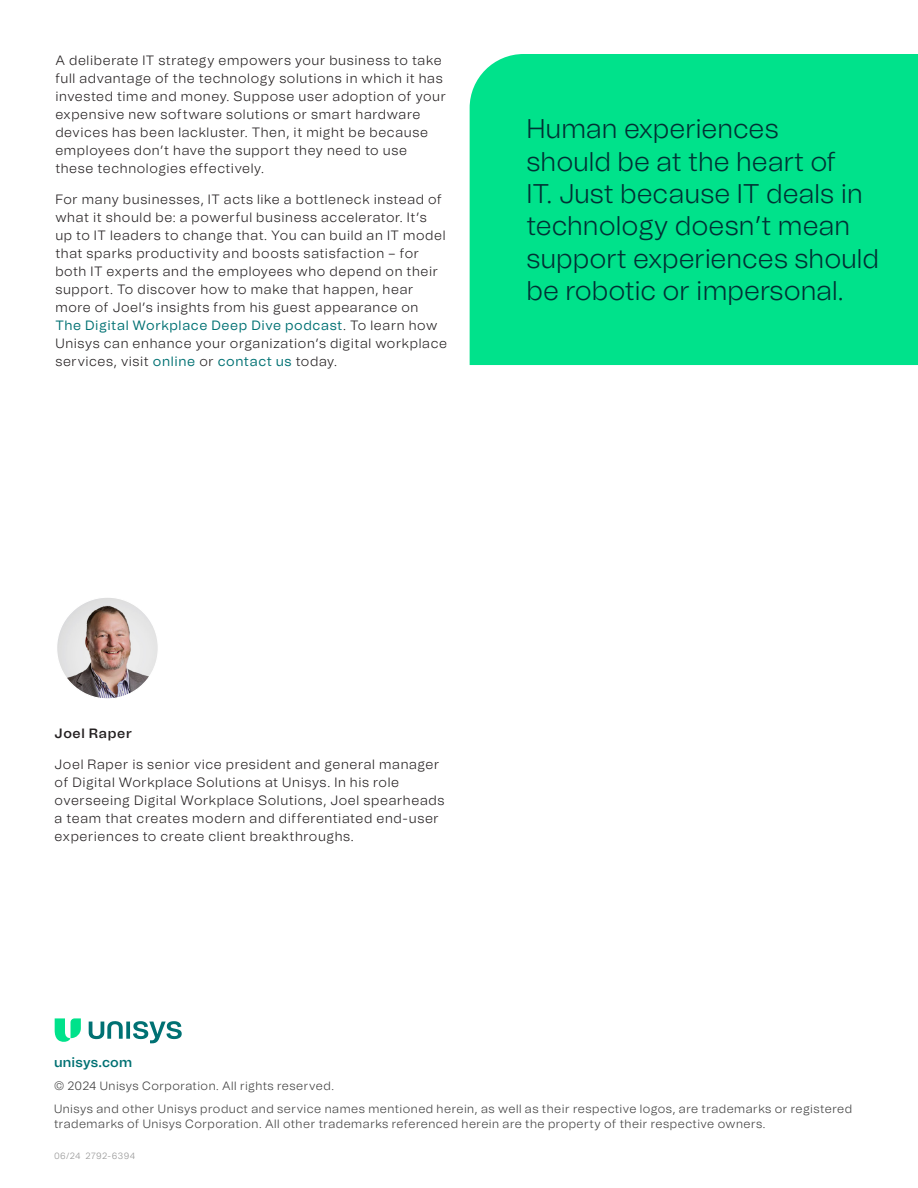
<style>
.page{position:relative;width:918px;height:1188px;background:#fff}
.page>*{position:absolute;margin:0;border:0;box-sizing:border-box;transform-origin:0 0}
.Call_out_Headline{font:300 27px/32.4px "Unisys";color:#003134}
.Body_Text{font:300 13.5px/18px "Unisys";letter-spacing:.045em;color:#231f20}
.unisys_com{font:600 13.5px "Unisys";letter-spacing:.015em;color:#007173}
.Body_Text-2{font:600 13.5px "Unisys";letter-spacing:.05em;color:#231f20}
.Boiler_Plate{font:300 12px/14.4px "Unisys";letter-spacing:.04em;color:#3f3f3f}
.Job_Code{font:300 9px "Unisys";letter-spacing:.05em;color:#949494}
.s1{font-weight:400;color:#007173}
</style>
<div class="page">
<img style="left:58px;top:599px;width:99px;height:98px">
<div style="left:470px;top:54px;width:448px;height:311px;background:#00e28b"></div>
<svg style="left:55px;top:1018px;width:26px;height:24px"></svg>
<svg style="left:89px;top:1021px;width:93px;height:22px"></svg>
<p class="Body_Text" style="left:55px;top:51px;width:392px">A deliberate IT strategy empowers your business to take full advantage of the technology solutions in which it has invested time and money. Suppose user adoption of your expensive new software solutions or smart hardware devices has been lackluster. Then, it might be because employees don’t have the support they need to use these technologies effectively.</p>
<p class="Body_Text" style="left:55px;top:190px;width:393px">For many businesses, IT acts like a bottleneck instead of what it should be: a powerful business accelerator. It’s<br>up to IT leaders to change that. You can build an IT model that sparks productivity and boosts satisfaction – for both IT experts and the employees who depend on their support. To discover how to make that happen, hear more of Joel’s insights from his guest appearance on <span class="s1">The Digital Workplace Deep Dive podcast</span>. To learn how Unisys can enhance your organization’s digital workplace services, visit <span class="s1">online</span> or <span class="s1">contact us</span> today.</p>
<p class="Call_out_Headline" style="left:527px;top:112px;width:354px">Human experiences<br>should be at the heart of<br>IT. Just because IT deals in technology doesn’t mean support experiences should be robotic or impersonal.</p>
<p class="Body_Text-2" style="left:55px;top:724px;width:79px">Joel Raper</p>
<p class="Body_Text" style="left:55px;top:755px;width:391px">Joel Raper is senior vice president and general manager of Digital Workplace Solutions at Unisys. In his role overseeing Digital Workplace Solutions, Joel spearheads a team that creates modern and differentiated end-user experiences to create client breakthroughs.</p>
<p class="unisys_com" style="left:54px;top:1053px;width:80px">unisys.com</p>
<p class="Boiler_Plate" style="left:54px;top:1079px;width:281px">© 2024 Unisys Corporation. All rights reserved.</p>
<p class="Boiler_Plate" style="left:54px;top:1102px;width:800px">Unisys and other Unisys product and service names mentioned herein, as well as their respective logos, are trademarks or registered trademarks of Unisys Corporation. All other trademarks referenced herein are the property of their respective owners.</p>
<p class="Job_Code" style="left:54px;top:1150px;width:83px">06/24 2792-6394</p>
</div>
